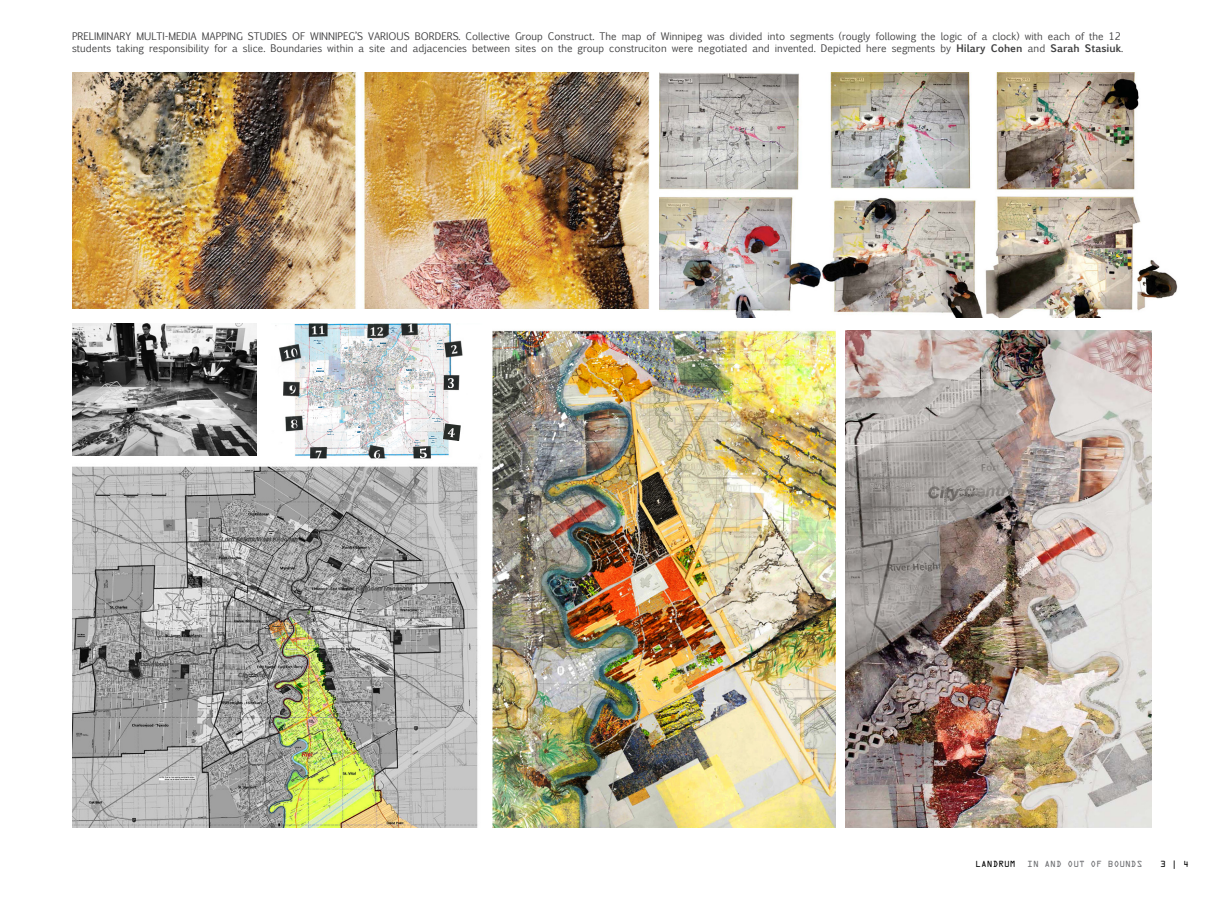
<style>
.page{position:relative;width:1224px;height:900px;background:#fff}
.page>*{position:absolute;margin:0;border:0;box-sizing:border-box;transform-origin:0 0}
.t1{font:10px/12px "Euphemia UCAS";color:#3e3e3f}
.t2{font:8px "OCRA Std";color:#6c6d70}
.t3{font:8px "OCRA Std";color:#000}
.s1{font-weight:700}
</style>
<div class="page">
<img style="left:72px;top:343px;width:421px;height:485px">
<img style="left:72px;top:72px;width:577px;height:237px">
<img style="left:846px;top:331px;width:306px;height:497px">
<img style="left:271px;top:323px;width:212px;height:137px">
<img style="left:454px;top:423px;width:7px;height:17px">
<svg style="left:292px;top:325px;width:162px;height:133px"></svg>
<img style="left:659px;top:73px;width:480px;height:117px">
<img style="left:659px;top:196px;width:519px;height:122px">
<img style="left:493px;top:330px;width:343px;height:498px">
<img style="left:72px;top:324px;width:184px;height:132px">
<p class="t1" style="left:72px;top:30px;width:1053px">PRELIMINARY MULTI-MEDIA MAPPING STUDIES OF WINNIPEG’S VARIOUS BORDERS. Collective Group Construct. The map of Winnipeg was divided into segments (rougly following the logic of a clock) with each of the 12 students taking responsibility for a slice. Boundaries within a site and adjacencies between sites on the group construciton were negotiated and invented. Depicted here segments by <span class="s1">Hilary Cohen</span> and <span class="s1">Sarah Stasiuk</span>.</p>
<p class="t3" style="left:975px;top:860px;width:42px">LANDRUM</p>
<p class="t2" style="left:1027px;top:860px;width:117px">IN AND OUT OF BOUNDS</p>
<p class="t3" style="left:1160px;top:860px;width:30px">3 | 4</p>
</div>
